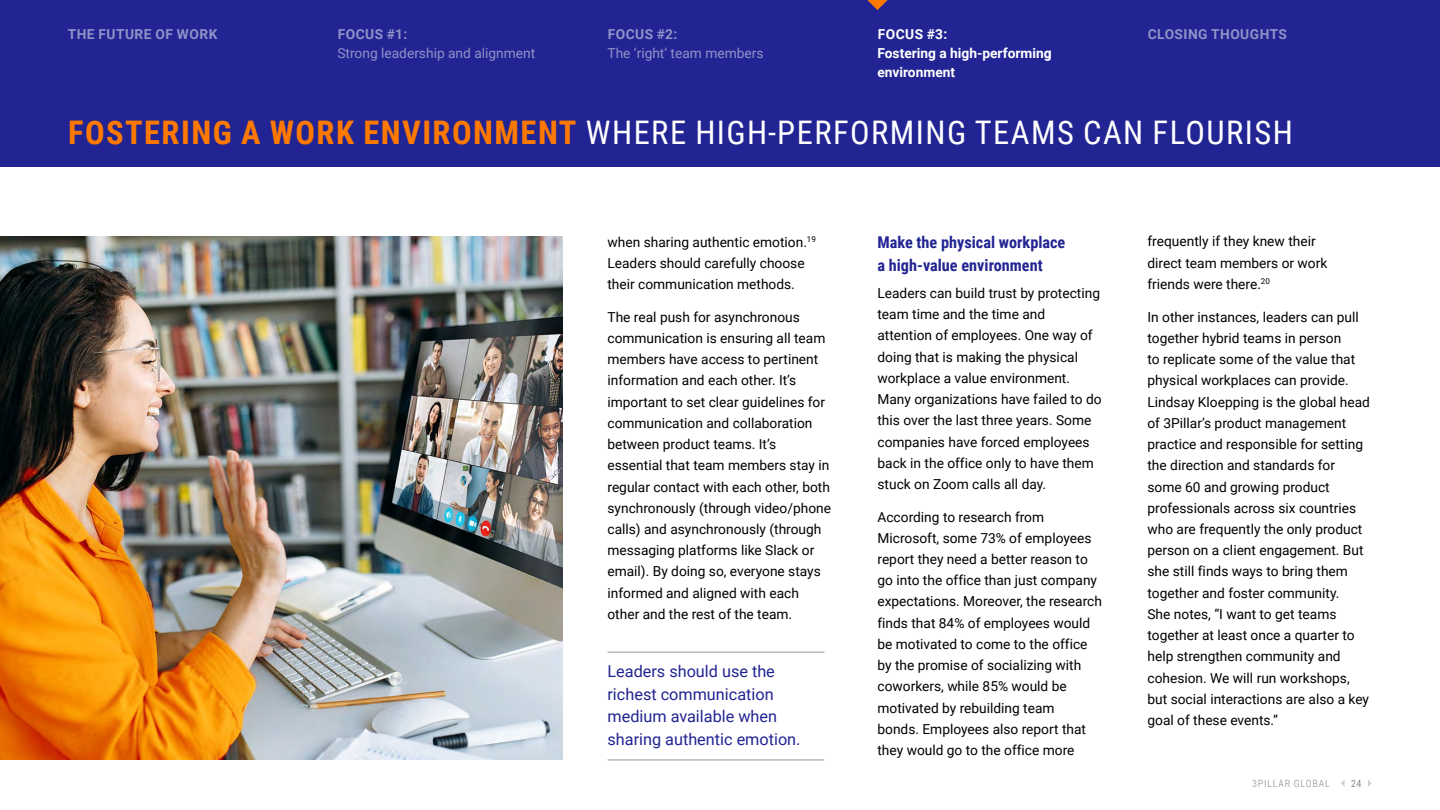
<style>
.page{position:relative;width:1440px;height:810px;background:#fff}
.page>*{position:absolute;margin:0;border:0;box-sizing:border-box;transform-origin:0 0}
.t1{font:32.5px "Roboto Condensed";letter-spacing:.045em;color:#fff}
.t2{font:16.25px/22.5px "Roboto";color:#212492}
.t3{font:700 16.25px/22.5px "Roboto Condensed";color:#212492}
.t4{font:13.75px/21.2px "Roboto";color:#000}
.t5{font:13.75px "Roboto";color:#9092c8}
.t6{font:700 13.75px "Roboto";letter-spacing:.035em;color:#9092c8}
.t7{font:700 13.75px/18.8px "Roboto";color:#fff}
.t8{font:300 10px "Roboto Condensed";letter-spacing:.085em;color:#818a8f}
.t9{font:10px "Roboto Condensed";color:#818a8f}
.s1{font-weight:700;color:#ff7900}
</style>
<div class="page">
<img style="left:0;top:236px;width:562px;height:523px">
<hr style="left:608px;top:652px;width:216px;height:1px;background:#969696">
<hr style="left:608px;top:760px;width:216px;height:1px;background:#969696">
<svg style="left:1368px;top:780px;width:4px;height:7px"></svg>
<svg style="left:1341px;top:780px;width:4px;height:7px"></svg>
<div style="left:0;top:0;width:1440px;height:167px;background:#212492"></div>
<svg style="left:867px;top:0;width:21px;height:10px"></svg>
<p class="t6" style="left:68px;top:25px;width:151px">THE FUTURE OF WORK</p>
<p class="t6" style="left:338px;top:25px;width:71px">FOCUS #1:</p>
<p class="t5" style="left:337px;top:43px;width:199px">Strong leadership and alignment</p>
<p class="t6" style="left:608px;top:25px;width:71px">FOCUS #2:</p>
<p class="t5" style="left:607px;top:43px;width:158px">The ‘right’ team members</p>
<p class="t7" style="left:878px;top:24px;width:71px">FOCUS #3:</p>
<p class="t6" style="left:1148px;top:25px;width:141px">CLOSING THOUGHTS</p>
<p class="t7" style="left:877px;top:43px;width:176px">Fostering a high-performing environment</p>
<h1 class="t1" style="left:68px;top:110px;width:1226px"><span class="s1">FOSTERING A WORK ENVIRONMENT</span> WHERE HIGH-PERFORMING TEAMS CAN FLOURISH</h1>
<p class="t4" style="left:607px;top:231px;width:210px">when sharing authentic emotion.<sup>19<br></sup>Leaders should carefully choose their communication methods.</p>
<p class="t4" style="left:607px;top:306px;width:225px">The real push for asynchronous communication is ensuring all team members have access to pertinent information and each other. It’s important to set clear guidelines for communication and collaboration between product teams. It’s essential that team members stay in regular contact with each other, both synchronously (through video/phone calls) and asynchronously (through messaging platforms like Slack or email). By doing so, everyone stays informed and aligned with each other and the rest of the team.</p>
<p class="t2" style="left:608px;top:660px;width:195px">Leaders should use the richest communication medium available when sharing authentic emotion.</p>
<p class="t3" style="left:878px;top:231px;width:189px">Make the physical workplace a high-value environment</p>
<p class="t4" style="left:878px;top:282px;width:226px">Leaders can build trust by protecting team time and the time and attention of employees. One way of doing that is making the physical workplace a value environment.<br>Many organizations have failed to do this over the last three years. Some companies have forced employees back in the office only to have them stuck on Zoom calls all day.</p>
<p class="t4" style="left:878px;top:505px;width:226px">According to research from<br>Microsoft, some 73% of employees report they need a better reason to go into the office than just company expectations. Moreover, the research finds that 84% of employees would be motivated to come to the office by the promise of socializing with coworkers, while 85% would be motivated by rebuilding team<br>bonds. Employees also report that they would go to the office more</p>
<p class="t4" style="left:1147px;top:230px;width:181px">frequently if they knew their direct team members or work friends were there.<sup>20</sup></p>
<p class="t4" style="left:1147px;top:306px;width:224px">In other instances, leaders can pull together hybrid teams in person<br>to replicate some of the value that physical workplaces can provide.<br>Lindsay Kloepping is the global head of 3Pillar’s product management practice and responsible for setting the direction and standards for some 60 and growing product professionals across six countries who are frequently the only product person on a client engagement. But she still finds ways to bring them together and foster community.<br>She notes, “I want to get teams together at least once a quarter to help strengthen community and cohesion. We will run workshops, but social interactions are also a key goal of these events.”</p>
<p class="t8" style="left:1252px;top:776px;width:79px">3PILLAR GLOBAL</p>
<p class="t9" style="left:1351px;top:776px;width:12px">24</p>
</div>
